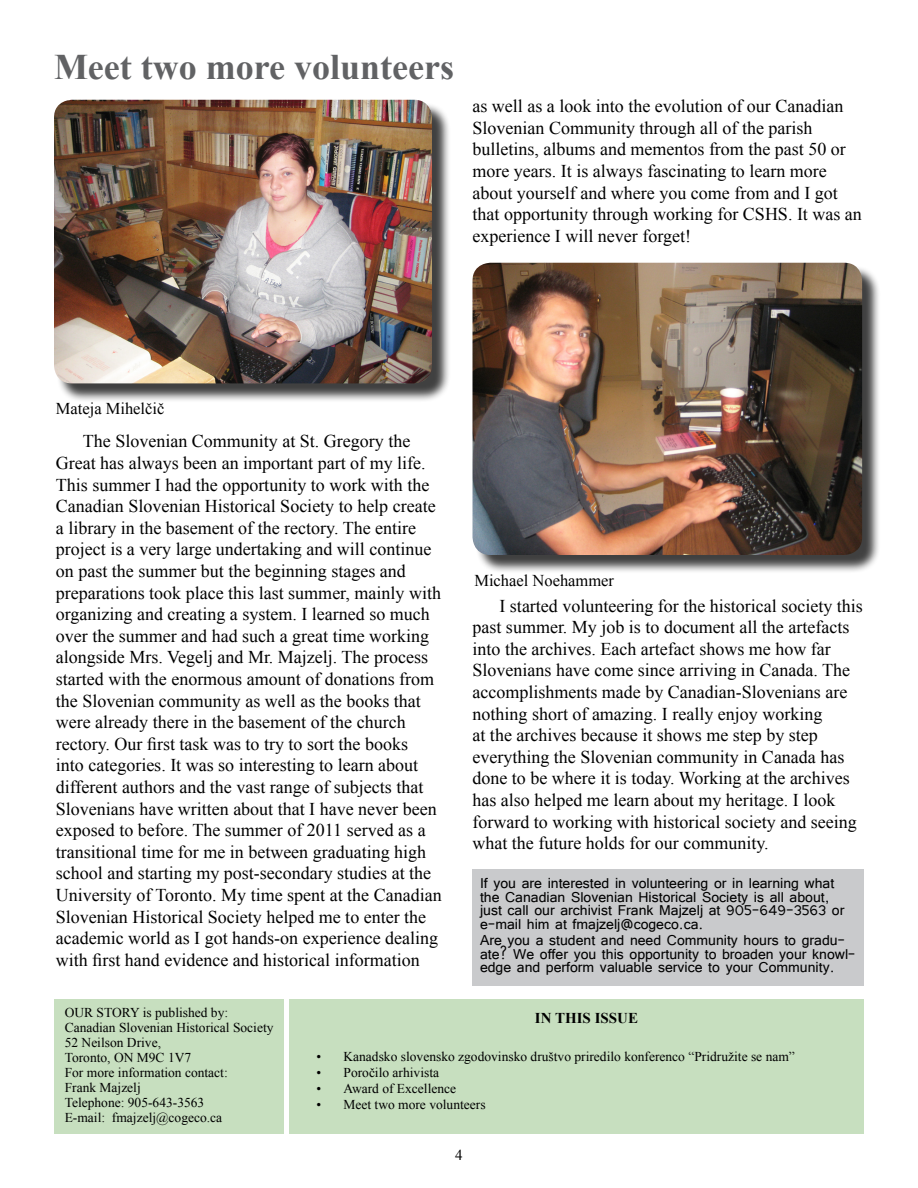
<style>
.page{position:relative;width:918px;height:1188px;background:#fff}
.page>*{position:absolute;margin:0;border:0;box-sizing:border-box;transform-origin:0 0}
.t1{font:700 36px "Times New Roman";color:#616264}
.t2{font:18px/21.6px "Times New Roman";color:#000}
.t3{font:18px/13.5px "Tunga";color:#000}
.t4{font:16.5px "Times New Roman";color:#000}
.t5{font:700 15px "Times New Roman";color:#000}
.t6{font:15px "Times New Roman";color:#000}
.t7{font:13.5px/15px "Times New Roman";color:#000}
</style>
<div class="page">
<div style="left:472px;top:869px;width:392px;height:117px;background:#c9cacc"></div>
<div style="left:290px;top:999px;width:574px;height:135px;background:#c7dfbf"></div>
<div style="left:54px;top:999px;width:229px;height:135px;background:#c7dfbf"></div>
<div style="left:56px;top:102px;width:394px;height:300px;background:#000;opacity:.75"></div>
<img style="left:54px;top:100px;width:378px;height:283px">
<div style="left:475px;top:265px;width:406px;height:309px;background:#000;opacity:.75"></div>
<img style="left:472px;top:263px;width:390px;height:292px">
<h1 class="t1" style="left:54px;top:42px;width:402px">Meet two more volunteers</h1>
<p class="t2" style="left:472px;top:95px;width:391px">as well as a look into the evolution of our Canadian Slovenian Community through all of the parish bulletins, albums and mementos from the past 50 or more years. It is always fascinating to learn more about yourself and where you come from and I got that opportunity through working for CSHS. It was an experience I will never forget!</p>
<p class="t4" style="left:56px;top:397px;width:110px">Mateja Mihelčič</p>
<p class="t2" style="left:56px;top:430px;width:387px;text-indent:27px">The Slovenian Community at St. Gregory the Great has always been an important part of my life.<br>This summer I had the opportunity to work with the Canadian Slovenian Historical Society to help create a library in the basement of the rectory. The entire project is a very large undertaking and will continue on past the summer but the beginning stages and preparations took place this last summer, mainly with organizing and creating a system. I learned so much over the summer and had such a great time working alongside Mrs. Vegelj and Mr. Majzelj. The process started with the enormous amount of donations from the Slovenian community as well as the books that were already there in the basement of the church rectory. Our first task was to try to sort the books<br>into categories. It was so interesting to learn about different authors and the vast range of subjects that Slovenians have written about that I have never been exposed to before. The summer of 2011 served as a transitional time for me in between graduating high school and starting my post-secondary studies at the University of Toronto. My time spent at the Canadian Slovenian Historical Society helped me to enter the academic world as I got hands-on experience dealing with first hand evidence and historical information</p>
<p class="t4" style="left:474px;top:569px;width:141px">Michael Noehammer</p>
<p class="t2" style="left:472px;top:595px;width:392px;text-indent:27px">I started volunteering for the historical society this past summer. My job is to document all the artefacts into the archives. Each artefact shows me how far Slovenians have come since arriving in Canada. The accomplishments made by Canadian-Slovenians are nothing short of amazing. I really enjoy working<br>at the archives because it shows me step by step everything the Slovenian community in Canada has done to be where it is today. Working at the archives has also helped me learn about my heritage. I look forward to working with historical society and seeing what the future holds for our community.</p>
<p class="t3" style="left:480px;top:875px;width:366px">If you are interested in volunteering or in learning what the Canadian Slovenian Historical Society is all about, just call our archivist Frank Majzelj at 905-649-3563 or e-mail him at fmajzelj@cogeco.ca.</p>
<p class="t3" style="left:480px;top:932px;width:377px">Are you a student and need Community hours to gradu&shy;ate? We offer you this opportunity to broaden your knowl&shy;edge and perform valuable service to your Community.</p>
<p class="t5" style="left:535px;top:1007px;width:105px">IN THIS ISSUE</p>
<p class="t7" style="left:316px;top:1048px;width:480px">• Kanadsko slovensko zgodovinsko društvo priredilo konferenco “Pridružite se nam”</p>
<p class="t7" style="left:316px;top:1065px;width:124px">• Poročilo arhivista</p>
<p class="t7" style="left:316px;top:1081px;width:141px">• Award of Excellence</p>
<p class="t7" style="left:316px;top:1097px;width:171px">• Meet two more volunteers</p>
<p class="t7" style="left:65px;top:1005px;width:210px">OUR STORY is published by:<br>Canadian Slovenian Historical Society<br>52 Neilson Drive,<br>Toronto, ON M9C 1V7<br>For more information contact:<br>Frank Majzelj<br>Telephone: 905-643-3563<br>E-mail: fmajzelj@cogeco.ca</p>
<p class="t6" style="left:455px;top:1145px;width:9px">4</p>
</div>
